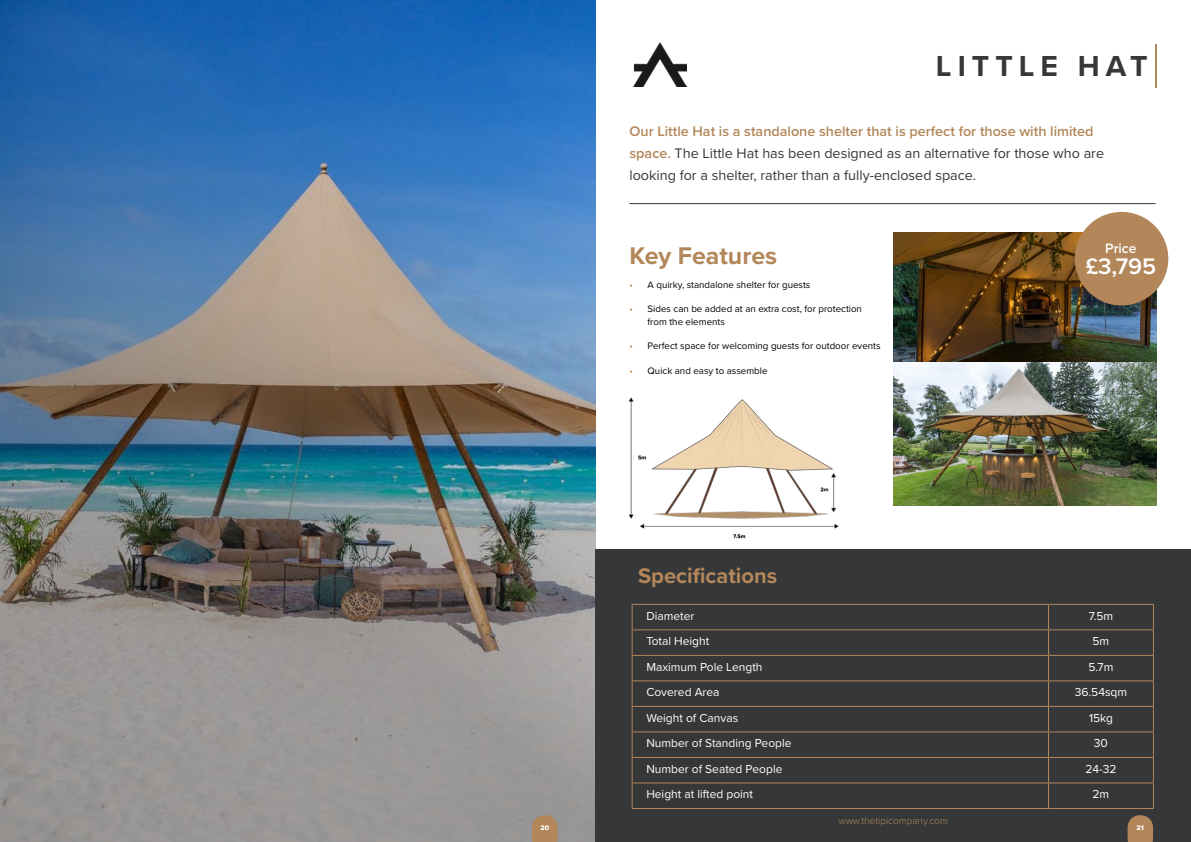
<style>
.page{position:relative;width:1191px;height:842px;background:#fff}
.page>*{position:absolute;margin:0;border:0;box-sizing:border-box;transform-origin:0 0}
.t1{font:700 30px "Proxima Nova";letter-spacing:.2em;color:#353738}
.t2{font:700 25px "Proxima Nova";color:#b3875a}
.t3{font:600 23.3px "Proxima Nova";color:#fff}
.t4{font:700 22px "Proxima Nova";color:#b3875a}
.t5{font:14.4px/22px "Proxima Nova";color:#353738}
.t6{font:600 14px "Proxima Nova";color:#fff}
.t7{font:12px "Proxima Nova";color:#fff}
.t8{font:300 10px "Proxima Nova";color:#b3875a}
.t9{font:9.7px/13px "Proxima Nova";color:#000}
.t10{font:7px "Proxima Nova Extrabld";color:#fff}
.s1{font-weight:600;color:#b3875a}
.s2{color:#b3875a}
</style>
<div class="page">
<img style="left:0;top:0;width:595px;height:842px">
<div style="left:595px;top:550px;width:596px;height:292px;background:#353738"></div>
<hr style="left:629px;top:203px;width:526px;height:1px;background:#353738">
<img style="left:893px;top:232px;width:264px;height:274px">
<hr style="left:631px;top:604px;width:417px;height:1px;background:#b3875a">
<hr style="left:1048px;top:604px;width:105px;height:1px;background:#b3875a">
<hr style="left:631px;top:629px;width:417px;height:1px;background:#b3875a">
<hr style="left:1048px;top:629px;width:105px;height:1px;background:#b3875a">
<hr style="left:631px;top:655px;width:417px;height:1px;background:#b3875a">
<hr style="left:1048px;top:655px;width:105px;height:1px;background:#b3875a">
<hr style="left:631px;top:680px;width:417px;height:1px;background:#b3875a">
<hr style="left:1048px;top:680px;width:105px;height:1px;background:#b3875a">
<hr style="left:631px;top:706px;width:417px;height:1px;background:#b3875a">
<hr style="left:1048px;top:706px;width:105px;height:1px;background:#b3875a">
<hr style="left:631px;top:731px;width:417px;height:1px;background:#b3875a">
<hr style="left:1048px;top:731px;width:105px;height:1px;background:#b3875a">
<hr style="left:631px;top:757px;width:417px;height:1px;background:#b3875a">
<hr style="left:1048px;top:757px;width:105px;height:1px;background:#b3875a">
<hr style="left:631px;top:782px;width:417px;height:1px;background:#b3875a">
<svg style="left:631px;top:605px;width:1px;height:203px"></svg>
<hr style="left:1048px;top:782px;width:105px;height:1px;background:#b3875a">
<svg style="left:1048px;top:605px;width:1px;height:203px"></svg>
<svg style="left:1152px;top:629px;width:1px;height:155px"></svg>
<hr style="left:631px;top:808px;width:417px;height:1px;background:#b3875a">
<hr style="left:1048px;top:808px;width:105px;height:1px;background:#b3875a">
<hr style="left:1155px;top:45px;width:2px;height:43px;background:#b3875a">
<img style="left:633px;top:43px;width:53px;height:43px">
<img style="left:603px;top:397px;width:282px;height:153px">
<div style="left:1074px;top:212px;width:94px;height:93px;background:#b3875a;border-radius:50%"></div>
<svg style="left:532px;top:815px;width:25px;height:27px"></svg>
<svg style="left:1127px;top:815px;width:26px;height:27px"></svg>
<h1 class="t1" style="left:936px;top:44px;width:213px">LITTLE HAT</h1>
<p class="t5" style="left:629px;top:120px;width:476px"><span class="s1">Our Little Hat is a standalone shelter that is perfect for those with limited space.</span> The Little Hat has been designed as an alternative for those who are looking for a shelter, rather than a fully-enclosed space.</p>
<h2 class="t2" style="left:629px;top:237px;width:149px">Key Features</h2>
<p class="t9" style="left:629px;top:277px;width:182px"><span class="s2">•</span> A quirky, standalone shelter for guests</p>
<p class="t9" style="left:647px;top:302px;width:216px;text-indent:-18px"><span class="s2">•</span> Sides can be added at an extra cost, for protection from the elements</p>
<p class="t9" style="left:629px;top:339px;width:252px"><span class="s2">•</span> Perfect space for welcoming guests for outdoor events</p>
<p class="t9" style="left:629px;top:363px;width:140px"><span class="s2">•</span> Quick and easy to assemble</p>
<h3 class="t4" style="left:638px;top:559px;width:141px">Specifications</h3>
<p class="t6" style="left:1105px;top:238px;width:33px">Price</p>
<h3 class="t3" style="left:1085px;top:249px;width:72px">£3,795</h3>
<p class="t7" style="left:646px;top:606px;width:50px">Diameter</p>
<p class="t7" style="left:1088px;top:606px;width:26px">7.5m</p>
<p class="t7" style="left:646px;top:632px;width:65px">Total Height</p>
<p class="t7" style="left:1092px;top:632px;width:18px">5m</p>
<p class="t7" style="left:646px;top:658px;width:118px">Maximum Pole Length</p>
<p class="t7" style="left:1088px;top:658px;width:26px">5.7m</p>
<p class="t7" style="left:646px;top:683px;width:75px">Covered Area</p>
<p class="t7" style="left:1074px;top:683px;width:54px">36.54sqm</p>
<p class="t7" style="left:646px;top:709px;width:93px">Weight of Canvas</p>
<p class="t7" style="left:1089px;top:709px;width:25px">15kg</p>
<p class="t7" style="left:646px;top:734px;width:147px">Number of Standing People</p>
<p class="t7" style="left:1094px;top:734px;width:16px">30</p>
<p class="t7" style="left:646px;top:760px;width:138px">Number of Seated People</p>
<p class="t7" style="left:1085px;top:760px;width:33px">24-32</p>
<p class="t7" style="left:646px;top:785px;width:108px">Height at lifted point</p>
<p class="t7" style="left:1092px;top:785px;width:18px">2m</p>
<p class="t8" style="left:838px;top:813px;width:111px">www.thetipicompany.com</p>
<p class="t10" style="left:540px;top:823px;width:10px">20</p>
<p class="t10" style="left:1136px;top:823px;width:9px">21</p>
</div>
